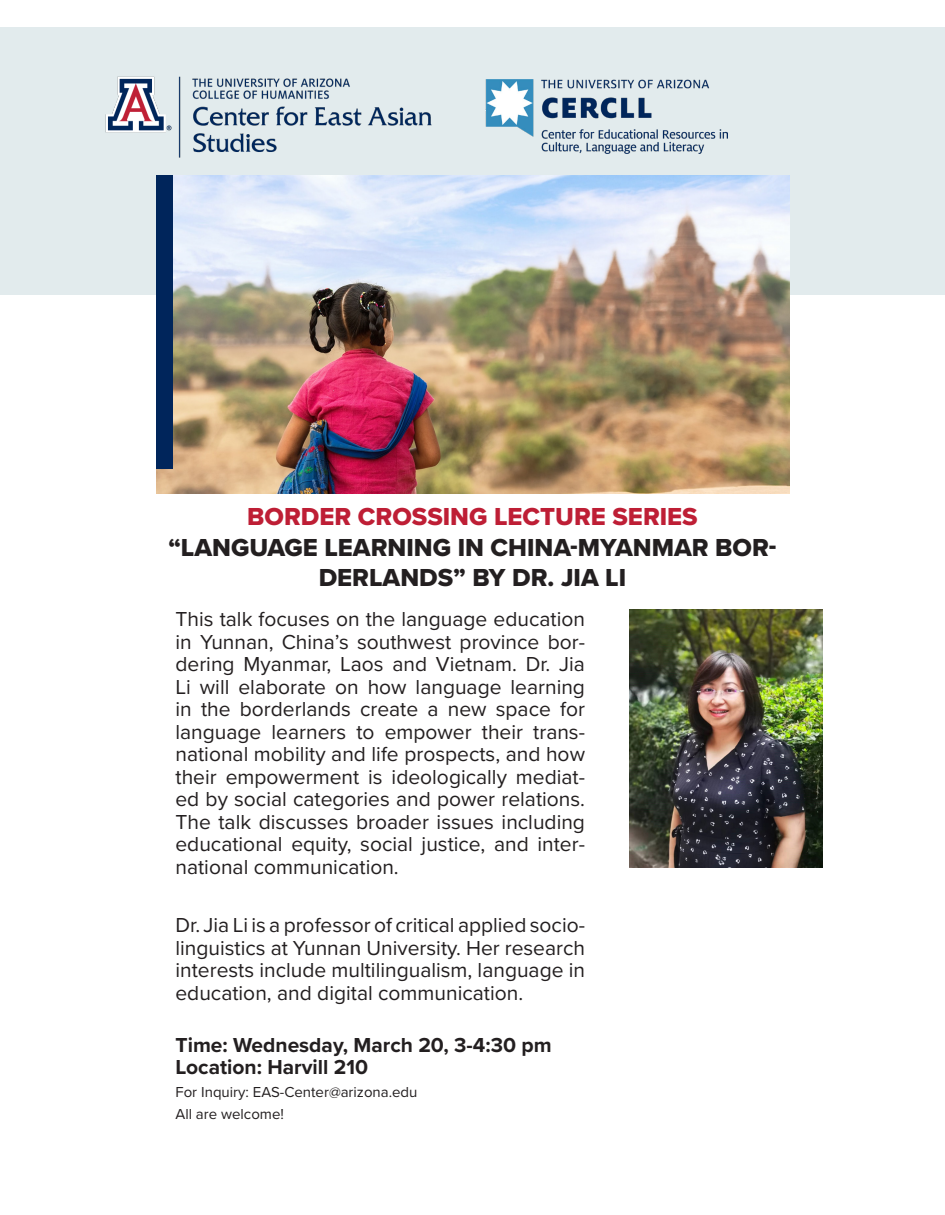
<style>
.page{position:relative;width:945px;height:1215px;background:#fff}
.page>*{position:absolute;margin:0;border:0;box-sizing:border-box;transform-origin:0 0}
.t1{font:25.5px/30.6px "Proxima Nova Extrabld";color:#231f20;text-align:center}
.t2{font:25.5px "Proxima Nova Extrabld";color:#be1e35}
.t3{font:21px/22.5px "Proxima Nova";color:#231f20;text-align:justify}
.t4{font:700 21px/22.5px "Proxima Nova";color:#231f20}
.t5{font:15px/22.5px "Proxima Nova";color:#231f20}
</style>
<div class="page">
<div style="left:0;top:27px;width:945px;height:267px;background:#e2ebed"></div>
<img style="left:157px;top:175px;width:633px;height:318px">
<div style="left:157px;top:175px;width:16px;height:294px;background:#00255b"></div>
<img style="left:629px;top:610px;width:194px;height:258px">
<img style="left:486px;top:79px;width:242px;height:75px">
<img style="left:105px;top:76px;width:327px;height:82px">
<p class="t2" style="left:247px;top:498px;width:452px">BORDER CROSSING LECTURE SERIES</p>
<p class="t1" style="left:168px;top:532px;width:610px">“LANGUAGE LEARNING IN CHINA-MYANMAR BOR-<br>DERLANDS” BY DR. JIA LI</p>
<p class="t3" style="left:176px;top:607px;width:411px">This talk focuses on the language education in Yunnan, China’s southwest province bor&shy;dering Myanmar, Laos and Vietnam. Dr. Jia Li will elaborate on how language learning in the borderlands create a new space for language learners to empower their trans&shy;national mobility and life prospects, and how their empowerment is ideologically mediat&shy;ed by social categories and power relations.<br>The talk discusses broader issues including educational equity, social justice, and inter&shy;national communication.</p>
<p class="t3" style="left:176px;top:913px;width:411px">Dr. Jia Li is a professor of critical applied socio&shy;linguistics at Yunnan University. Her research interests include multilingualism, language in education, and digital communication.</p>
<p class="t4" style="left:176px;top:1033px;width:378px">Time: Wednesday, March 20, 3-4:30 pm<br>Location: Harvill 210</p>
<p class="t5" style="left:176px;top:1080px;width:243px">For Inquiry: EAS-Center@arizona.edu<br>All are welcome!</p>
</div>
